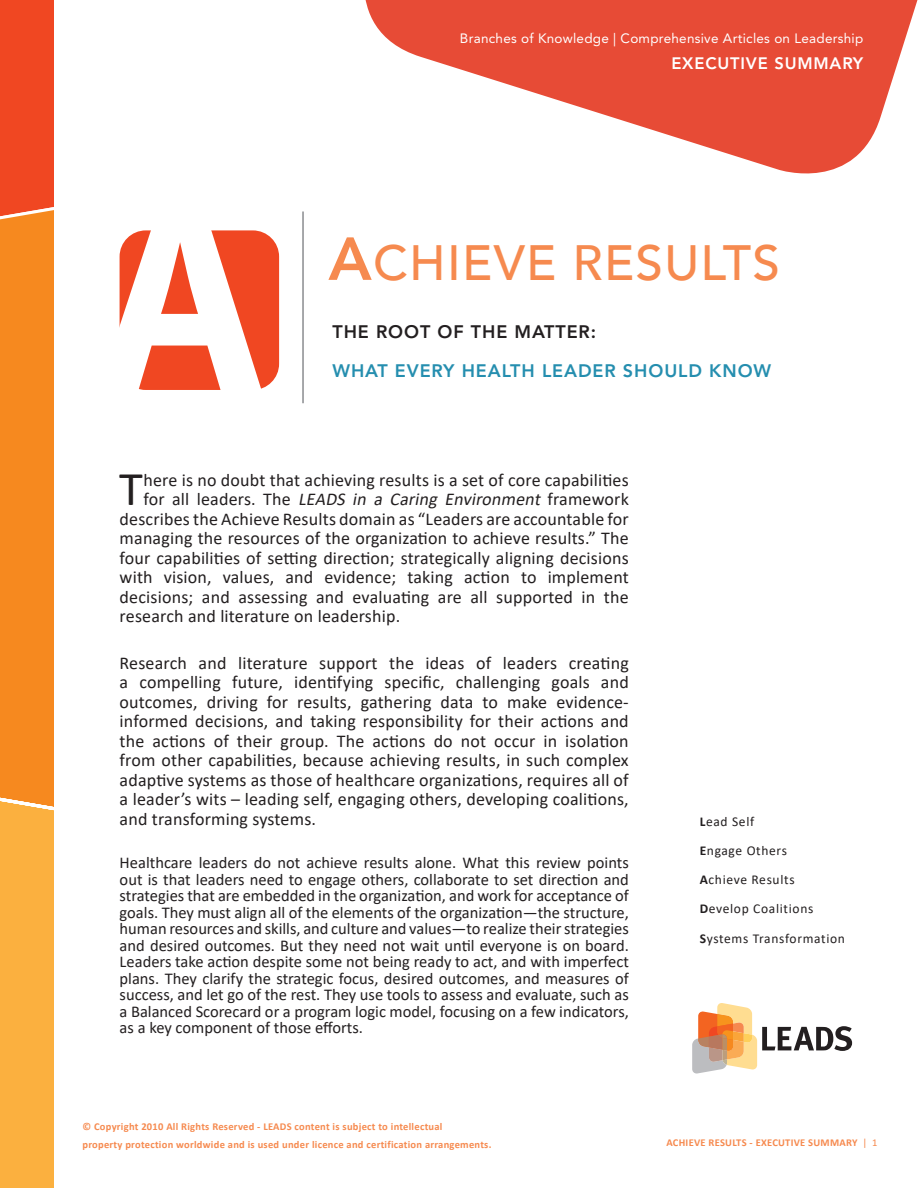
<style>
.page{position:relative;width:918px;height:1188px;background:#fff}
.page>*{position:absolute;margin:0;border:0;box-sizing:border-box;transform-origin:0 0}
.t1{font:500 49.5px "Avenir LT";letter-spacing:.025em;color:#f68a4f}
.t2{font:48.75px "Calibri";color:#231f20}
.t3{font:18px/19.5px "Calibri";letter-spacing:.01em;color:#231f20;text-align:justify}
.t4{font:800 18px "Avenir LT Std";letter-spacing:.05em;color:#258eaf}
.t5{font:800 18px "Avenir LT Std";letter-spacing:.05em;color:#231f20}
.t6{font:16.5px/16.5px "Calibri";color:#231f20;text-align:justify}
.t7{font:800 16.5px "Avenir LT Std";letter-spacing:.05em;color:#fff}
.t8{font:13.5px/29.2px "Calibri";letter-spacing:.05em;color:#231f20}
.t9{font:13.5px "Avenir LT Std";letter-spacing:.02em;color:#fff}
.t10{font:700 10.5px/18px "Calibri";letter-spacing:.025em;color:#f68a4f}
.s1{font-family:"Avenir LT Std";font-weight:800;font-size:60px}
.s2{font-style:italic}
.s3{font-weight:700}
.s4{font-weight:400}
</style>
<div class="page">
<svg style="left:692px;top:1003px;width:160px;height:71px"></svg>
<svg style="left:0;top:0;width:54px;height:1188px;background:#f68a2b"></svg>
<svg style="left:365px;top:0;width:553px;height:174px;fill:#e74b36"></svg>
<hr style="left:302px;top:212px;width:2px;height:191px;background:#8a8c8f">
<div style="left:120px;top:230px;width:159px;height:160px;background:#f04722;border-radius:26px"></div>
<svg style="left:119px;top:230px;width:143px;height:160px"></svg>
<p class="t9" style="left:460px;top:31px;width:405px">Branches of Knowledge | Comprehensive Articles on Leadership</p>
<p class="t7" style="left:671px;top:53px;width:193px">EXECUTIVE SUMMARY</p>
<h1 class="t1" style="left:328px;top:234px;width:453px"><span class="s1">A</span>CHIEVE RESULTS</h1>
<p class="t5" style="left:332px;top:321px;width:265px">THE ROOT OF THE MATTER:</p>
<p class="t4" style="left:332px;top:360px;width:440px">WHAT EVERY HEALTH LEADER SHOULD KNOW</p>
<h2 class="t2" style="left:119px;top:455px;width:25px">T</h2>
<p class="t3" style="left:144px;top:470px;width:487px">here is no doubt that achieving results is a set of core capabilities</p>
<p class="t3" style="left:144px;top:489px;width:487px">for all leaders. The <span class="s2">LEADS in a Caring Environment</span> framework</p>
<p class="t3" style="left:120px;top:509px;width:511px">describes the Achieve Results domain as “Leaders are accountable for</p>
<p class="t3" style="left:120px;top:528px;width:511px">managing the resources of the organization to achieve results.” The</p>
<p class="t3" style="left:120px;top:548px;width:511px">four capabilities of setting direction; strategically aligning decisions</p>
<p class="t3" style="left:120px;top:567px;width:511px">with vision, values, and evidence; taking action to implement</p>
<p class="t3" style="left:120px;top:587px;width:511px">decisions; and assessing and evaluating are all supported in the</p>
<p class="t3" style="left:120px;top:606px;width:282px">research and literature on leadership.</p>
<p class="t3" style="left:120px;top:653px;width:511px">Research and literature support the ideas of leaders creating a compelling future, identifying specific, challenging goals and outcomes, driving for results, gathering data to make evidence&shy;informed decisions, and taking responsibility for their actions and the actions of their group. The actions do not occur in isolation from other capabilities, because achieving results, in such complex adaptive systems as those of healthcare organizations, requires all of a leader’s wits – leading self, engaging others, developing coalitions, and transforming systems.</p>
<p class="t6" style="left:120px;top:854px;width:511px">Healthcare leaders do not achieve results alone. What this review points out is that leaders need to engage others, collaborate to set direction and strategies that are embedded in the organization, and work for acceptance of goals. They must align all of the elements of the organization—the structure, human resources and skills, and culture and values—to realize their strategies and desired outcomes. But they need not wait until everyone is on board.<br>Leaders take action despite some not being ready to act, and with imperfect plans. They clarify the strategic focus, desired outcomes, and measures of success, and let go of the rest. They use tools to assess and evaluate, such as a Balanced Scorecard or a program logic model, focusing on a few indicators, as a key component of those efforts.</p>
<p class="t10" style="left:82px;top:1117px;width:411px">© Copyright 2010 All Rights Reserved - LEADS content is subject to intellectual<br>property protection worldwide and is used under licence and certification arrangements.</p>
<p class="t8" style="left:700px;top:806px;width:147px"><span class="s3">L</span>ead Self<br><span class="s3">E</span>ngage Others<br><span class="s3">A</span>chieve Results<br><span class="s3">D</span>evelop Coalitions<br><span class="s3">S</span>ystems Transformation</p>
<p class="t10" style="left:666px;top:1134px;width:213px">ACHIEVE RESULTS - EXECUTIVE SUMMARY <span class="s4">| 1</span></p>
</div>
